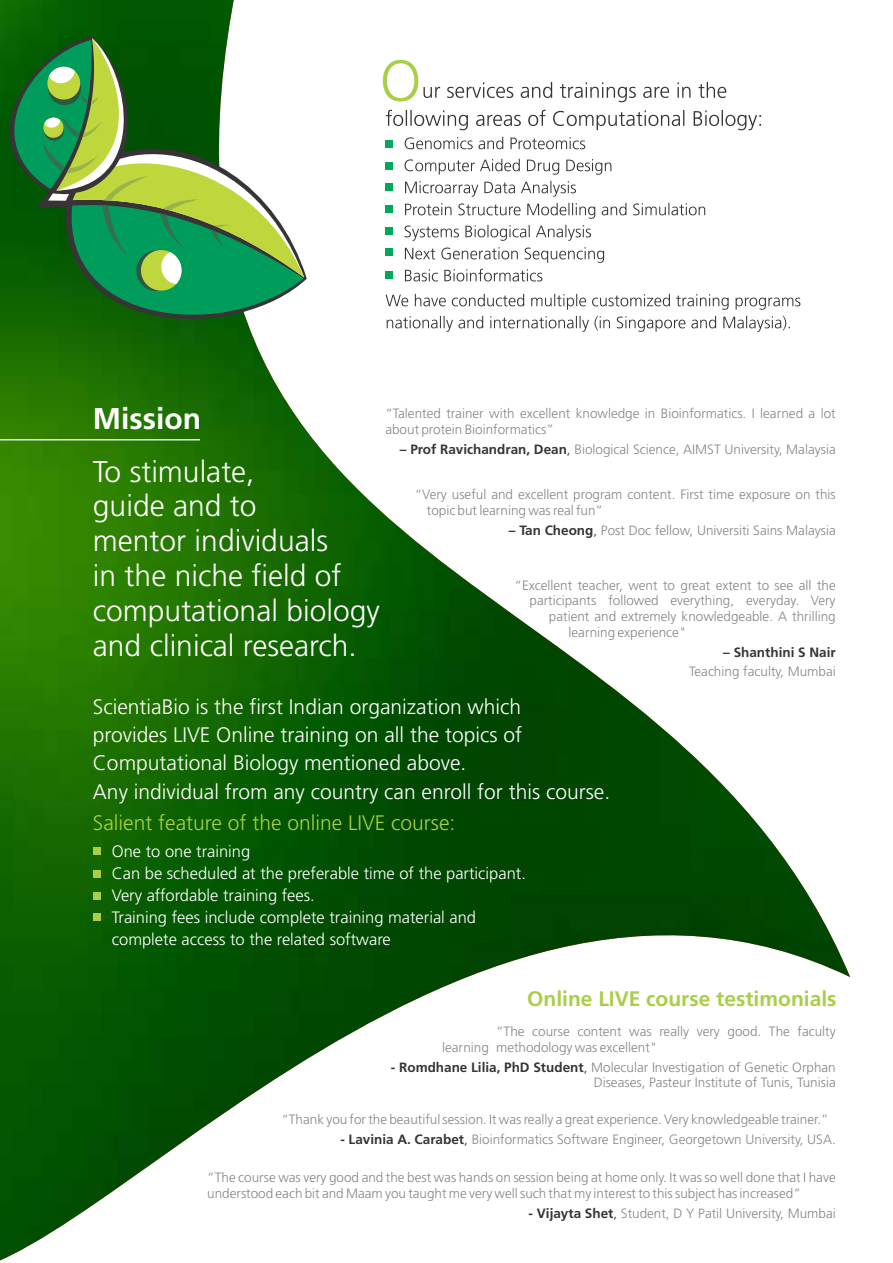
<style>
.page{position:relative;width:893px;height:1263px;background:#fff}
.page>*{position:absolute;margin:0;border:0;box-sizing:border-box;transform-origin:0 0}
.t1{font:300 30px/34.8px "Frutiger 45";color:#fff}
.t2{font:700 30px "Frutiger";color:#fff}
.t3{font:300 21px/28px "Frutiger 45";color:#fff}
.t4{font:300 21px "Frutiger 45";color:#a8cf45}
.t5{font:700 21px "Frutiger";color:#a8cf45}
.t6{font:300 16.5px/22px "Frutiger 45";color:#fff}
.t7{font:300 13.5px/15.6px "Frutiger 45";color:#858787}
.t8{font:700 13.5px "Frutiger";color:#383336}
.s1{font-family:"Frutiger";font-weight:700;color:#383336}
.s2{color:#383336}
</style>
<div class="page">
<img style="left:0;top:0;width:850px;height:1261px">
<svg style="left:0;top:36px;width:307px;height:307px"></svg>
<svg style="left:0;top:38px;width:304px;height:303px"></svg>
<svg style="left:383px;top:60px;width:417px;height:272px"></svg>
<div style="left:385px;top:140px;width:8px;height:7px;background:#00a859"></div>
<div style="left:385px;top:162px;width:8px;height:7px;background:#00a859"></div>
<div style="left:385px;top:183px;width:8px;height:8px;background:#00a859"></div>
<div style="left:385px;top:205px;width:8px;height:8px;background:#00a859"></div>
<div style="left:385px;top:227px;width:8px;height:7px;background:#00a859"></div>
<div style="left:385px;top:249px;width:8px;height:7px;background:#00a859"></div>
<div style="left:385px;top:271px;width:8px;height:7px;background:#00a859"></div>
<div style="left:93px;top:847px;width:7px;height:8px;background:#a8cf45"></div>
<div style="left:93px;top:870px;width:7px;height:8px;background:#a8cf45"></div>
<div style="left:93px;top:893px;width:7px;height:7px;background:#a8cf45"></div>
<div style="left:93px;top:913px;width:7px;height:8px;background:#a8cf45"></div>
<hr style="left:0;top:439px;width:200px;height:1px;background:#e6e8e8">
<h1 class="t2" style="left:93px;top:401px;width:110px">Mission</h1>
<p class="t7" style="left:385px;top:407px;width:452px">“Talented trainer with excellent knowledge in Bioinformatics. I learned a lot about protein Bioinformatics”</p>
<p class="t7" style="left:400px;top:442px;width:437px"><span class="s1">– Prof Ravichandran, Dean</span><span class="s2">,</span> Biological Science, AIMST University, Malaysia</p>
<p class="t7" style="left:427px;top:488px;width:410px;text-indent:-12px">“Very useful and excellent program content. First time exposure on this topic but learning was real fun”</p>
<p class="t7" style="left:509px;top:524px;width:328px"><span class="s1">– Tan Cheong</span><span class="s2">,</span> Post Doc fellow, Universiti Sains Malaysia</p>
<h1 class="t1" style="left:93px;top:457px;width:288px">To stimulate,<br>guide and to<br>mentor individuals<br>in the niche field of computational biology and clinical research.</h1>
<p class="t7" style="left:514px;top:578px;width:323px">“Excellent teacher, went to great extent to see all the</p>
<p class="t7" style="left:529px;top:594px;width:308px">participants followed everything, everyday. Very</p>
<p class="t7" style="left:549px;top:610px;width:288px">patient and extremely knowledgeable. A thrilling</p>
<p class="t7" style="left:569px;top:625px;width:120px">learning experience"</p>
<p class="t7" style="left:689px;top:665px;width:148px">Teaching faculty, Mumbai</p>
<p class="t8" style="left:723px;top:644px;width:114px">– Shanthini S Nair</p>
<h2 class="t3" style="left:93px;top:695px;width:519px">ScientiaBio is the first Indian organization which<br>provides LIVE Online training on all the topics of Computational Biology mentioned above.<br>Any individual from any country can enroll for this course.</h2>
<h2 class="t4" style="left:93px;top:814px;width:364px">Salient feature of the online LIVE course:</h2>
<p class="t6" style="left:112px;top:841px;width:416px">One to one training<br>Can be scheduled at the preferable time of the participant.<br>Very affordable training fees.<br>Training fees include complete training material and complete access to the related software</p>
<h2 class="t5" style="left:527px;top:987px;width:311px">Online LIVE course testimonials</h2>
<p class="t7" style="left:442px;top:1025px;width:395px;text-indent:54px">“The course content was really very good. The faculty learning methodology was excellent"</p>
<p class="t7" style="left:391px;top:1060px;width:446px;text-align:right"><span class="s1">- Romdhane Lilia, PhD Student</span><span class="s2">,</span> Molecular Investigation of Genetic Orphan<br>Diseases, Pasteur Institute of Tunis, Tunisia</p>
<p class="t7" style="left:281px;top:1113px;width:549px">“Thank you for the beautiful session. It was really a great experience. Very knowledgeable trainer.”</p>
<p class="t7" style="left:340px;top:1133px;width:497px"><span class="s1">- Lavinia A. Carabet</span><span class="s2">,</span> Bioinformatics Software Engineer, Georgetown University, USA.</p>
<p class="t7" style="left:207px;top:1171px;width:630px">“The course was very good and the best was hands on session being at home only. It was so well done that I have understood each bit and Maam you taught me very well such that my interest to this subject has increased”</p>
<p class="t7" style="left:528px;top:1206px;width:309px"><span class="s1">- Vijayta Shet</span><span class="s2">,</span> Student, D Y Patil University, Mumbai</p>
</div>
